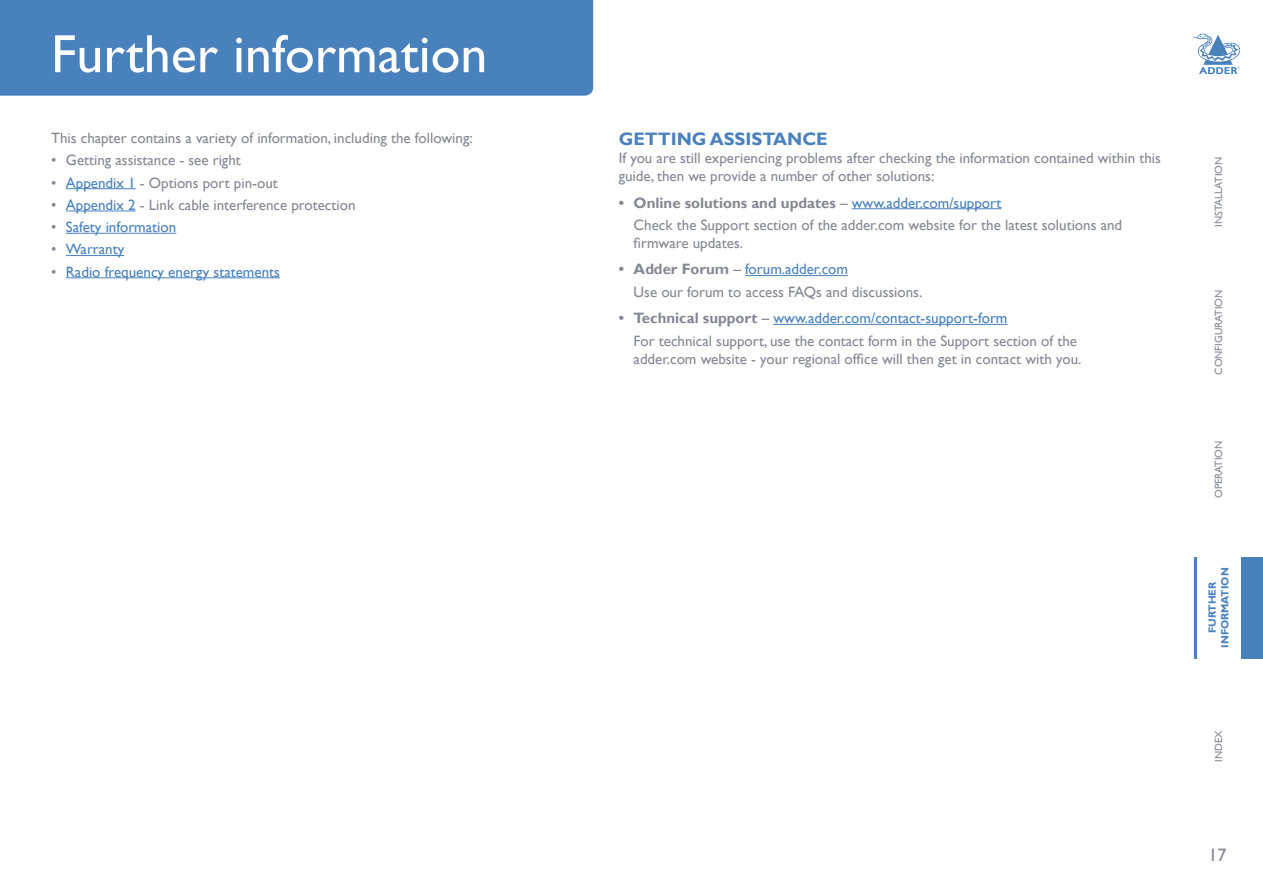
<style>
.page{position:relative;width:1263px;height:893px;background:#fff}
.page>*{position:absolute;margin:0;border:0;box-sizing:border-box;transform-origin:0 0}
.Section_Head{font:54px "Gill Sans";color:#fff}
.Head_1{font:700 18px "Gill Sans";color:#4981bd}
.Body{font:18px "Gill Sans";color:#848893}
.Body_UL1_continue{font:15px/18px "Gill Sans";color:#848893}
.Body-2{font:15px/18px "Gill Sans";color:#848893}
.Body_UL1{font:15px "Gill Sans";color:#4981bd}
.Body_UL1-2{font:15px "Gill Sans";color:#848893}
.Body_UL1-3{font:700 15px "Gill Sans";color:#848893}
.A_-_Side_bar_-_other{font:10.5px "Gill Sans";color:#848893}
.A_-_Side_bar_-_this{font:700 10.5px "Gill Sans";color:#4981bd}
.s1{color:#4981bd}
.s2{color:#848893}
.s3{font-weight:400}
.s4{font-weight:400;color:#4981bd}
.s5{font-weight:700;color:#848893}
</style>
<div class="page">
<svg style="left:1192px;top:34px;width:48px;height:40px"></svg>
<div style="left:1241px;top:557px;width:22px;height:102px;background:#4981bd"></div>
<hr style="left:1194px;top:557px;width:2px;height:102px;background:#4981bd">
<hr style="left:66px;top:188px;width:70px;height:1px;background:#4981bd">
<hr style="left:66px;top:211px;width:70px;height:1px;background:#4981bd">
<hr style="left:66px;top:233px;width:110px;height:1px;background:#4981bd">
<hr style="left:66px;top:255px;width:58px;height:1px;background:#4981bd">
<hr style="left:66px;top:277px;width:214px;height:1px;background:#4981bd">
<hr style="left:852px;top:208px;width:149px;height:1px;background:#4981bd">
<hr style="left:745px;top:275px;width:103px;height:1px;background:#4981bd">
<hr style="left:773px;top:324px;width:234px;height:1px;background:#4981bd">
<div style="left:0;top:0;width:593px;height:96px;background:#4981bd"></div>
<p class="Section_Head" style="left:51px;top:23px;width:438px">Further information</p>
<p class="Body-2" style="left:51px;top:129px;width:423px">This chapter contains a variety of information, including the following:</p>
<p class="Body_UL1-2" style="left:51px;top:152px;width:191px">• Getting assistance - see right</p>
<p class="Body_UL1-2" style="left:51px;top:174px;width:228px">• <span class="s1">Appendix 1</span> - Options port pin-out</p>
<p class="Body_UL1-2" style="left:51px;top:196px;width:306px">• <span class="s1">Appendix 2</span> - Link cable interference protection</p>
<p class="Body_UL1" style="left:51px;top:218px;width:127px"><span class="s2">•</span> Safety information</p>
<p class="Body_UL1" style="left:51px;top:241px;width:75px"><span class="s2">•</span> Warranty</p>
<p class="Body_UL1" style="left:51px;top:263px;width:230px"><span class="s2">•</span> Radio frequency energy statements</p>
<p class="Head_1" style="left:619px;top:128px;width:210px">GETTING ASSISTANCE</p>
<p class="Body-2" style="left:619px;top:149px;width:544px">If you are still experiencing problems after checking the information contained within this guide, then we provide a number of other solutions:</p>
<p class="Body_UL1-3" style="left:619px;top:194px;width:384px">• Online solutions and updates <span class="s3">–</span> <span class="s4">www.adder.com/support</span></p>
<p class="Body_UL1_continue" style="left:634px;top:216px;width:490px">Check the Support section of the adder.com website for the latest solutions and firmware updates.</p>
<p class="Body_UL1" style="left:619px;top:261px;width:231px"><span class="s5">• Adder Forum</span> <span class="s2">–</span> forum.adder.com</p>
<p class="Body_UL1_continue" style="left:634px;top:283px;width:290px">Use our forum to access FAQs and discussions.</p>
<p class="Body_UL1" style="left:619px;top:309px;width:390px"><span class="s5">• Technical support</span> <span class="s2">–</span> www.adder.com/contact-support-form</p>
<p class="Body_UL1_continue" style="left:634px;top:332px;width:449px">For technical support, use the contact form in the Support section of the adder.com website - your regional office will then get in contact with you.</p>
<p class="A_-_Side_bar_-_other" style="left:1212px;top:227px;width:71px;rotate:-90deg">INSTALLATION</p>
<p class="A_-_Side_bar_-_other" style="left:1212px;top:375px;width:87px;rotate:-90deg">CONFIGURATION</p>
<p class="A_-_Side_bar_-_other" style="left:1212px;top:498px;width:59px;rotate:-90deg">OPERATION</p>
<p class="A_-_Side_bar_-_this" style="left:1219px;top:648px;width:82px;rotate:-90deg">INFORMATION</p>
<p class="A_-_Side_bar_-_this" style="left:1206px;top:633px;width:53px;rotate:-90deg">FURTHER</p>
<p class="A_-_Side_bar_-_other" style="left:1212px;top:762px;width:33px;rotate:-90deg">INDEX</p>
<p class="Body" style="left:1208px;top:844px;width:19px">17</p>
</div>
